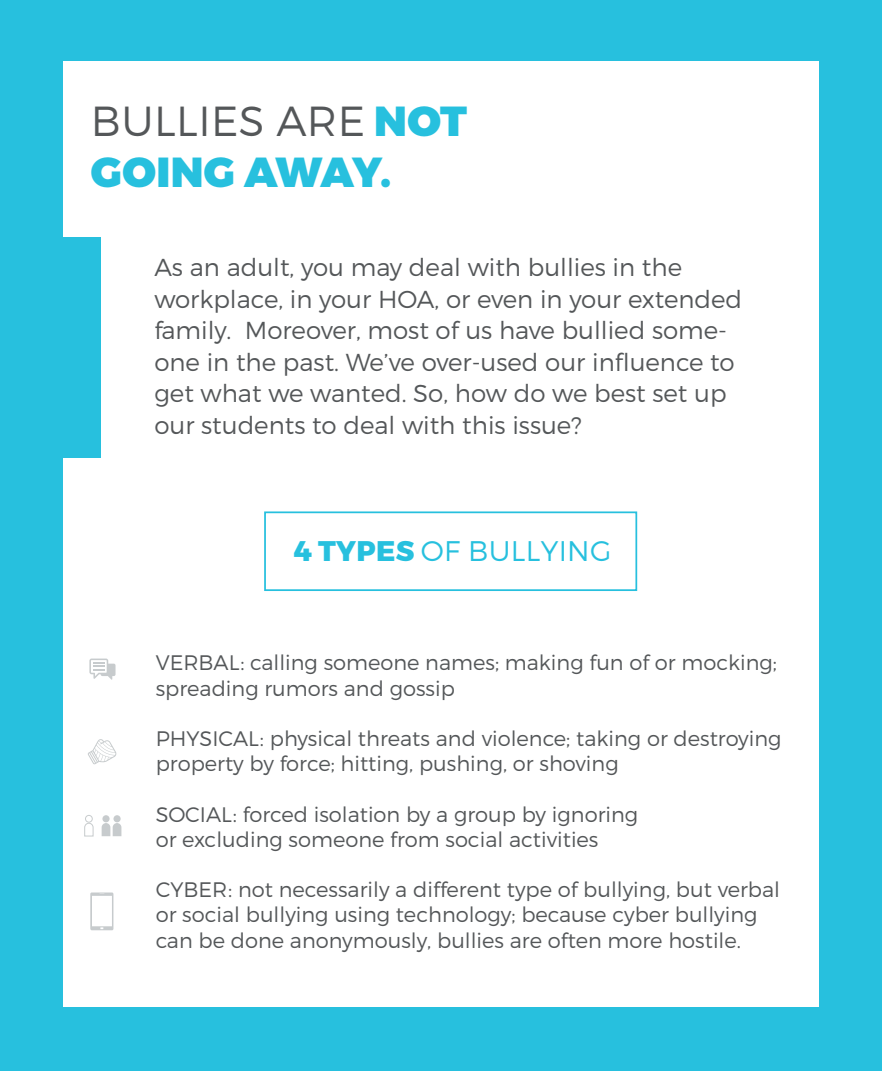
<style>
.page{position:relative;width:882px;height:1071px;background:#27c0de}
.page>*{position:absolute;margin:0;border:0;box-sizing:border-box;transform-origin:0 0}
.t1{font:900 42px/50.4px "Montserrat";letter-spacing:.01em;color:#27c0de}
.t2{font:300 28.35px "Montserrat";letter-spacing:.01em;color:#27c0de}
.t3{font:300 24.5px/31.5px "Montserrat";color:#545759}
.t4{font:300 21px/25.2px "Montserrat";color:#545759}
.s1{font-weight:300;color:#545759}
.s2{font-weight:800}
</style>
<div class="page">
<div style="left:64px;top:61px;width:755px;height:946px;background:#fff"></div>
<div style="left:264px;top:511px;width:373px;height:80px;border:2px solid #27c0de"></div>
<div style="left:63px;top:237px;width:38px;height:221px;background:#27c0de"></div>
<svg style="left:89px;top:659px;width:27px;height:21px"></svg>
<div style="left:85px;top:815px;width:8px;height:8px;border:1px solid #a2a9ac;border-radius:50%"></div>
<svg style="left:84px;top:822px;width:10px;height:15px"></svg>
<svg style="left:102px;top:815px;width:8px;height:7px"></svg>
<svg style="left:113px;top:815px;width:8px;height:7px"></svg>
<svg style="left:102px;top:823px;width:19px;height:13px"></svg>
<svg style="left:88px;top:739px;width:28px;height:25px"></svg>
<svg style="left:90px;top:892px;width:23px;height:38px"></svg>
<p class="t1" style="left:91px;top:98px;width:378px"><span class="s1">BULLIES ARE</span> NOT<br>GOING AWAY.</p>
<p class="t3" style="left:154px;top:251px;width:589px">As an adult, you may deal with bullies in the workplace, in your HOA, or even in your extended family. Moreover, most of us have bullied some&shy;one in the past. We’ve over-used our influence to get what we wanted. So, how do we best set up our students to deal with this issue?</p>
<p class="t2" style="left:293px;top:534px;width:320px"><span class="s2">4 TYPES</span> OF BULLYING</p>
<p class="t4" style="left:156px;top:650px;width:623px">VERBAL: calling someone names; making fun of or mocking; spreading rumors and gossip</p>
<p class="t4" style="left:156px;top:726px;width:627px">PHYSICAL: physical threats and violence; taking or destroying property by force; hitting, pushing, or shoving</p>
<p class="t4" style="left:156px;top:801px;width:484px">SOCIAL: forced isolation by a group by ignoring</p>
<p class="t4" style="left:156px;top:826px;width:444px">or excluding someone from social activities</p>
<p class="t4" style="left:156px;top:877px;width:626px">CYBER: not necessarily a different type of bullying, but verbal or social bullying using technology; because cyber bullying can be done anonymously, bullies are often more hostile.</p>
</div>
